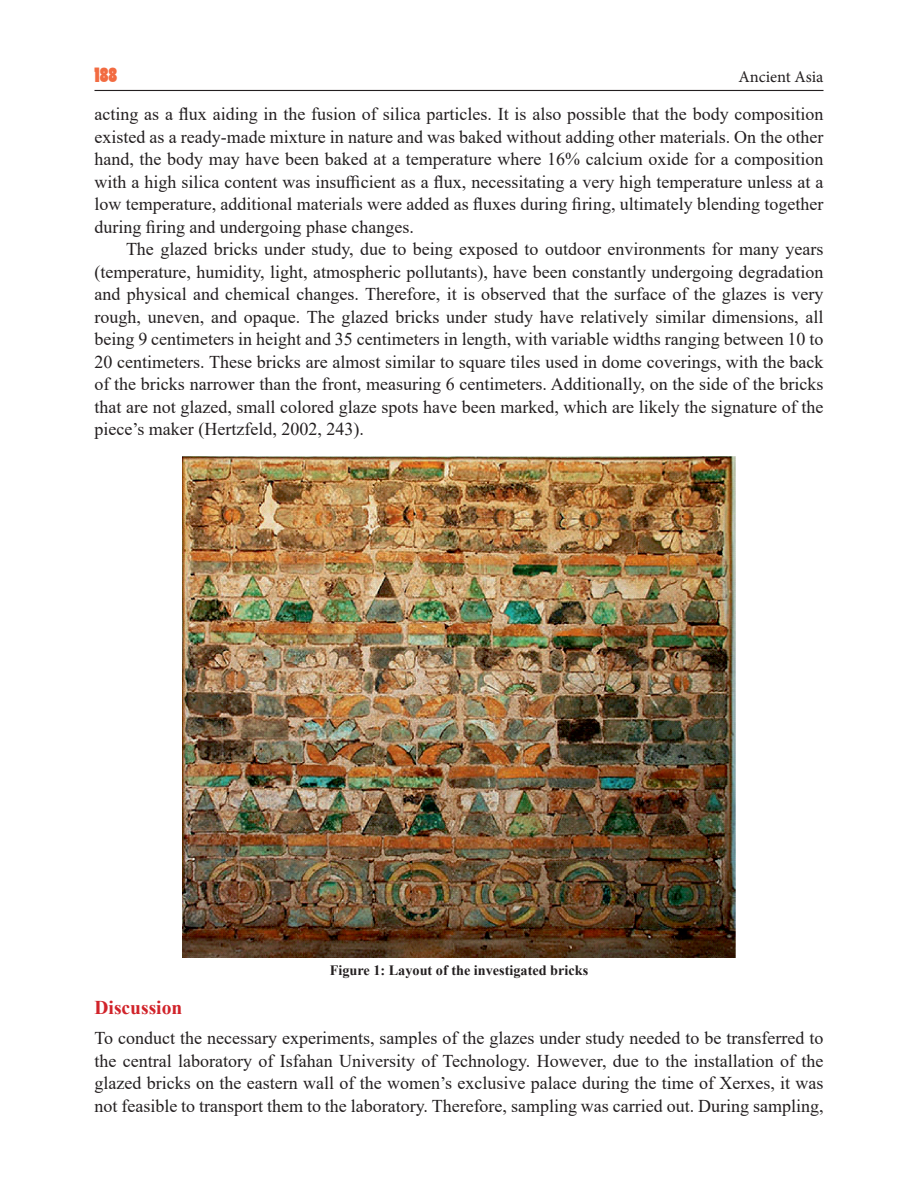
<style>
.page{position:relative;width:918px;height:1188px;background:#fff}
.page>*{position:absolute;margin:0;border:0;box-sizing:border-box;transform-origin:0 0}
.sub_head_1{font:700 19.5px "Times New Roman";color:#d1232a}
.t1{font:19.5px "Poplar Std";color:#f26b41}
.Body_text{font:18px/22.5px "Times New Roman";color:#231f20;text-align:justify}
.Body_left{font:18px/22.5px "Times New Roman";color:#231f20;text-align:justify}
.t2{font:16.5px "Minion Pro";color:#231f20}
.t3{font:700 14.25px "Times New Roman";color:#231f20}
</style>
<div class="page">
<hr style="left:94px;top:90px;width:730px;height:1px;background:#231f20">
<img style="left:183px;top:457px;width:552px;height:500px">
<p class="t1" style="left:94px;top:65px;width:24px">188</p>
<p class="t2" style="left:738px;top:66px;width:87px">Ancient Asia</p>
<p class="Body_text" style="left:94px;top:103px;width:731px">acting as a flux aiding in the fusion of silica particles. It is also possible that the body composition existed as a ready-made mixture in nature and was baked without adding other materials. On the other hand, the body may have been baked at a temperature where 16% calcium oxide for a composition with a high silica content was insufficient as a flux, necessitating a very high temperature unless at a low temperature, additional materials were added as fluxes during firing, ultimately blending together during firing and undergoing phase changes.</p>
<p class="Body_text" style="left:94px;top:238px;width:731px;text-indent:32px">The glazed bricks under study, due to being exposed to outdoor environments for many years (temperature, humidity, light, atmospheric pollutants), have been constantly undergoing degradation and physical and chemical changes. Therefore, it is observed that the surface of the glazes is very rough, uneven, and opaque. The glazed bricks under study have relatively similar dimensions, all being 9 centimeters in height and 35 centimeters in length, with variable widths ranging between 10 to 20 centimeters. These bricks are almost similar to square tiles used in dome coverings, with the back of the bricks narrower than the front, measuring 6 centimeters. Additionally, on the side of the bricks that are not glazed, small colored glaze spots have been marked, which are likely the signature of the piece’s maker (Hertzfeld, 2002, 243).</p>
<p class="t3" style="left:330px;top:960px;width:260px">Figure 1: Layout of the investigated bricks</p>
<p class="sub_head_1" style="left:94px;top:994px;width:89px">Discussion</p>
<p class="Body_left" style="left:94px;top:1027px;width:731px">To conduct the necessary experiments, samples of the glazes under study needed to be transferred to the central laboratory of Isfahan University of Technology. However, due to the installation of the glazed bricks on the eastern wall of the women’s exclusive palace during the time of Xerxes, it was not feasible to transport them to the laboratory. Therefore, sampling was carried out. During sampling,</p>
</div>
